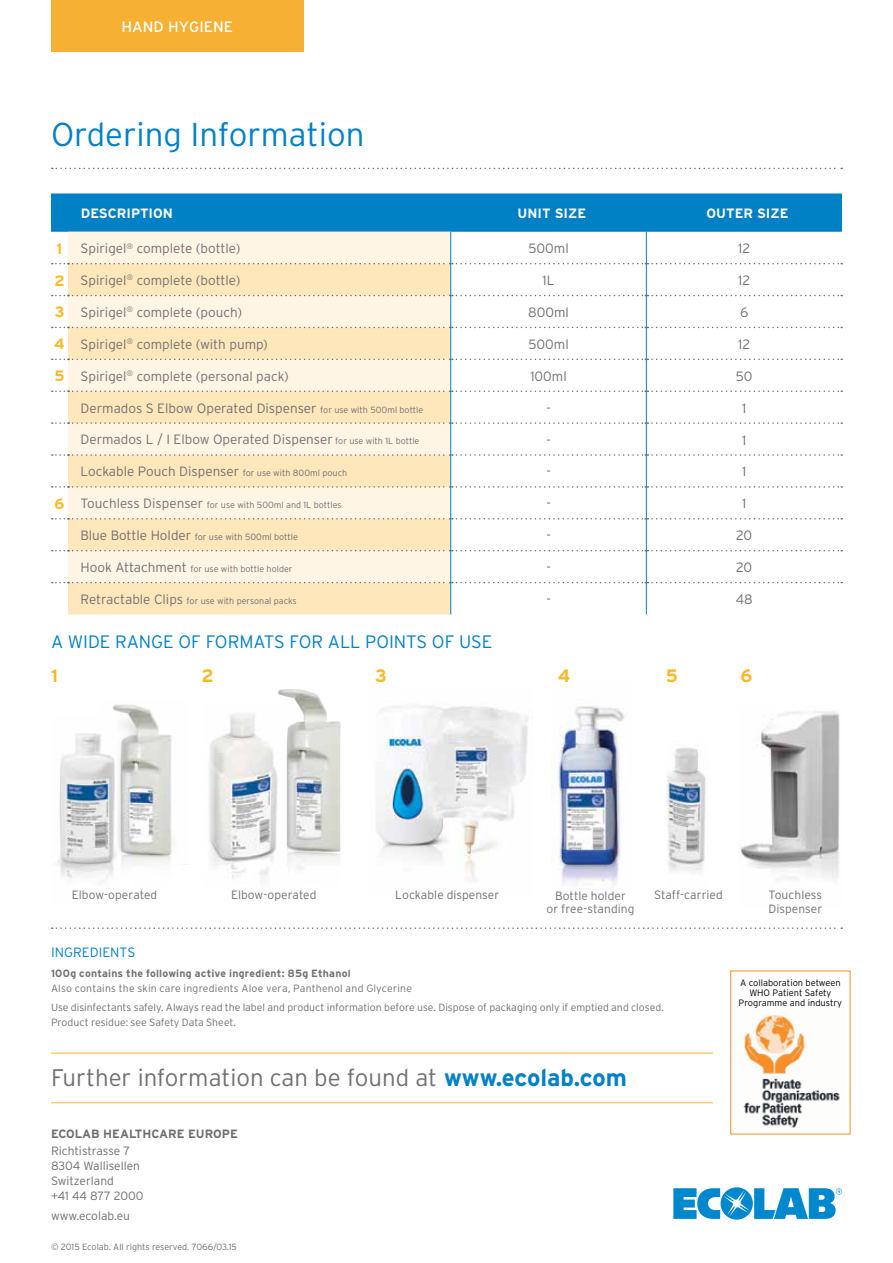
<style>
.page{position:relative;width:893px;height:1263px;background:#fff}
.page>*{position:absolute;margin:0;border:0;box-sizing:border-box;transform-origin:0 0}
.t1{font:300 33px "Interstate";color:#0081c6}
.t2{font:300 24px "Interstate";color:#717073}
.t3{font:300 18px "Interstate";letter-spacing:-.005em;color:#0081c6}
.t4{font:700 18px "Interstate";color:#fdb924}
.t5{font:15px "Interstate";color:#fff}
.t6{font:300 13.5px "Interstate";color:#717073}
.t7{font:700 13.5px "Interstate";color:#fff}
.t8{font:300 13.5px "Interstate";letter-spacing:.005em;color:#0081c6}
.t9{font:300 12px/13.5px "Interstate";letter-spacing:.005em;color:#717073;text-align:center}
.t10{font:300 12px/15px "Interstate";color:#6d6e71}
.t11{font:700 12px "Interstate";color:#6d6e71}
.t12{font:300 10.5px/19.2px "Interstate";letter-spacing:.005em;color:#717073}
.t13{font:700 10.5px "Interstate";letter-spacing:.02em;color:#717073}
.t14{font:300 9.3px/10.2px "Interstate";color:#000;text-align:center}
.t15{font:300 9px "Interstate";color:#717073}
.t16{font:300 9px "Interstate";color:#6d6e71}
.s1{font-weight:700;font-size:15px;color:#fdb924}
.s2{font-size:9px}
.s3{font-size:13.5px}
.s4{font-weight:700;color:#0081c6}
</style>
<div class="page">
<img style="left:666px;top:747px;width:40px;height:125px">
<img style="left:741px;top:711px;width:99px;height:170px">
<img style="left:551px;top:706px;width:74px;height:179px">
<img style="left:112px;top:704px;width:60px;height:161px">
<img style="left:57px;top:715px;width:60px;height:166px">
<div style="left:51px;top:193px;width:791px;height:39px;background:#0081c6"></div>
<div style="left:68px;top:232px;width:382px;height:286px;background:#fff5e5"></div>
<svg style="left:68px;top:264px;width:382px;height:222px;background:#feeccd"></svg>
<svg style="left:52px;top:263px;width:790px;height:1px"></svg>
<svg style="left:52px;top:295px;width:790px;height:1px"></svg>
<svg style="left:52px;top:327px;width:790px;height:1px"></svg>
<svg style="left:52px;top:359px;width:790px;height:1px"></svg>
<svg style="left:52px;top:390px;width:790px;height:2px"></svg>
<svg style="left:52px;top:422px;width:790px;height:2px"></svg>
<svg style="left:52px;top:454px;width:790px;height:2px"></svg>
<svg style="left:52px;top:486px;width:790px;height:2px"></svg>
<svg style="left:52px;top:518px;width:790px;height:96px"></svg>
<hr style="left:450px;top:232px;width:1px;height:32px;background:#0081c6">
<hr style="left:646px;top:232px;width:1px;height:32px;background:#0081c6">
<hr style="left:450px;top:264px;width:1px;height:32px;background:#0081c6">
<hr style="left:646px;top:264px;width:1px;height:32px;background:#0081c6">
<hr style="left:450px;top:296px;width:1px;height:31px;background:#0081c6">
<hr style="left:646px;top:296px;width:1px;height:31px;background:#0081c6">
<hr style="left:450px;top:327px;width:1px;height:32px;background:#0081c6">
<hr style="left:646px;top:327px;width:1px;height:32px;background:#0081c6">
<hr style="left:450px;top:359px;width:1px;height:32px;background:#0081c6">
<hr style="left:646px;top:359px;width:1px;height:32px;background:#0081c6">
<hr style="left:450px;top:391px;width:1px;height:32px;background:#0081c6">
<hr style="left:646px;top:391px;width:1px;height:32px;background:#0081c6">
<hr style="left:450px;top:423px;width:1px;height:32px;background:#0081c6">
<hr style="left:646px;top:423px;width:1px;height:32px;background:#0081c6">
<hr style="left:450px;top:455px;width:1px;height:32px;background:#0081c6">
<hr style="left:646px;top:455px;width:1px;height:32px;background:#0081c6">
<hr style="left:450px;top:487px;width:1px;height:32px;background:#0081c6">
<hr style="left:646px;top:487px;width:1px;height:32px;background:#0081c6">
<hr style="left:450px;top:519px;width:1px;height:32px;background:#0081c6">
<hr style="left:646px;top:519px;width:1px;height:32px;background:#0081c6">
<hr style="left:450px;top:551px;width:1px;height:32px;background:#0081c6">
<hr style="left:646px;top:551px;width:1px;height:32px;background:#0081c6">
<hr style="left:450px;top:583px;width:1px;height:31px;background:#0081c6">
<hr style="left:646px;top:583px;width:1px;height:31px;background:#0081c6">
<svg style="left:52px;top:927px;width:790px;height:2px"></svg>
<img style="left:376px;top:705px;width:153px;height:175px">
<img style="left:209px;top:713px;width:69px;height:166px">
<img style="left:278px;top:689px;width:63px;height:180px">
<svg style="left:52px;top:168px;width:790px;height:1px"></svg>
<hr style="left:51px;top:1102px;width:662px;height:1px;background:#fdb924">
<hr style="left:51px;top:1053px;width:662px;height:1px;background:#fdb924">
<img style="left:743px;top:1015px;width:97px;height:113px">
<svg style="left:673px;top:1187px;width:169px;height:32px"></svg>
<div style="left:51px;top:0;width:252px;height:51px;background:#f6b033"></div>
<p class="t5" style="left:121px;top:18px;width:113px">HAND HYGIENE</p>
<h1 class="t1" style="left:51px;top:116px;width:315px">Ordering Information</h1>
<p class="t7" style="left:81px;top:206px;width:94px">DESCRIPTION</p>
<p class="t7" style="left:518px;top:206px;width:70px">UNIT SIZE</p>
<p class="t7" style="left:706px;top:206px;width:84px">OUTER SIZE</p>
<p class="t6" style="left:57px;top:241px;width:185px"><span class="s1">1</span> Spirigel<sup>®</sup> complete (bottle)</p>
<p class="t6" style="left:528px;top:241px;width:42px">500ml</p>
<p class="t6" style="left:738px;top:241px;width:13px">12</p>
<p class="t6" style="left:54px;top:273px;width:187px"><span class="s1">2</span> Spirigel<sup>®</sup> complete (bottle)</p>
<p class="t6" style="left:543px;top:273px;width:13px">1L</p>
<p class="t6" style="left:738px;top:273px;width:13px">12</p>
<p class="t6" style="left:55px;top:305px;width:189px"><span class="s1">3</span> Spirigel<sup>®</sup> complete (pouch)</p>
<p class="t6" style="left:528px;top:305px;width:42px">800ml</p>
<p class="t6" style="left:740px;top:305px;width:10px">6</p>
<p class="t6" style="left:54px;top:336px;width:215px"><span class="s1">4</span> Spirigel<sup>®</sup> complete (with pump)</p>
<p class="t6" style="left:528px;top:336px;width:42px">500ml</p>
<p class="t6" style="left:738px;top:336px;width:13px">12</p>
<p class="t6" style="left:55px;top:368px;width:236px"><span class="s1">5</span> Spirigel<sup>®</sup> complete (personal pack)</p>
<p class="t6" style="left:530px;top:368px;width:38px">100ml</p>
<p class="t6" style="left:736px;top:368px;width:18px">50</p>
<p class="t6" style="left:81px;top:400px;width:344px">Dermados S Elbow Operated Dispenser <span class="s2">for use with 500ml bottle</span></p>
<p class="t6" style="left:546px;top:400px;width:6px">-</p>
<p class="t6" style="left:742px;top:400px;width:6px">1</p>
<p class="t6" style="left:81px;top:432px;width:340px">Dermados L / I Elbow Operated Dispenser <span class="s2">for use with 1L bottle</span></p>
<p class="t6" style="left:546px;top:432px;width:6px">-</p>
<p class="t6" style="left:742px;top:432px;width:6px">1</p>
<p class="t6" style="left:81px;top:464px;width:268px">Lockable Pouch Dispenser <span class="s2">for use with 800ml pouch</span></p>
<p class="t6" style="left:546px;top:464px;width:6px">-</p>
<p class="t6" style="left:742px;top:464px;width:6px">1</p>
<p class="t15" style="left:55px;top:500px;width:289px"><span class="s1">6</span> <span class="s3">Touchless Dispenser</span> for use with 500ml and 1L bottles</p>
<p class="t6" style="left:546px;top:496px;width:6px">-</p>
<p class="t6" style="left:742px;top:496px;width:6px">1</p>
<p class="t15" style="left:81px;top:532px;width:219px"><span class="s3">Blue Bottle Holder</span> for use with 500ml bottle</p>
<p class="t6" style="left:546px;top:528px;width:6px">-</p>
<p class="t6" style="left:736px;top:528px;width:18px">20</p>
<p class="t15" style="left:81px;top:564px;width:214px"><span class="s3">Hook Attachment</span> for use with bottle holder</p>
<p class="t6" style="left:546px;top:560px;width:6px">-</p>
<p class="t6" style="left:736px;top:560px;width:18px">20</p>
<p class="t15" style="left:81px;top:596px;width:218px"><span class="s3">Retractable Clips</span> for use with personal packs</p>
<p class="t6" style="left:546px;top:592px;width:6px">-</p>
<p class="t6" style="left:736px;top:592px;width:18px">48</p>
<h3 class="t3" style="left:51px;top:631px;width:443px">A WIDE RANGE OF FORMATS FOR ALL POINTS OF USE</h3>
<h3 class="t4" style="left:51px;top:665px;width:8px">1</h3>
<h3 class="t4" style="left:202px;top:665px;width:14px">2</h3>
<h3 class="t4" style="left:375px;top:665px;width:13px">3</h3>
<h3 class="t4" style="left:558px;top:665px;width:14px">4</h3>
<h3 class="t4" style="left:666px;top:665px;width:14px">5</h3>
<h3 class="t4" style="left:740px;top:665px;width:13px">6</h3>
<p class="t9" style="left:72px;top:888px;width:87px">Elbow-operated</p>
<p class="t9" style="left:231px;top:888px;width:87px">Elbow-operated</p>
<p class="t9" style="left:395px;top:888px;width:106px">Lockable dispenser</p>
<p class="t9" style="left:547px;top:889px;width:89px">Bottle holder<br>or free-standing</p>
<p class="t9" style="left:654px;top:888px;width:70px">Staff-carried</p>
<p class="t9" style="left:768px;top:888px;width:55px;text-align:left">Touchless<br>Dispenser</p>
<p class="t8" style="left:51px;top:945px;width:86px">INGREDIENTS</p>
<p class="t13" style="left:51px;top:967px;width:301px">100g contains the following active ingredient: 85g Ethanol</p>
<p class="t12" style="left:51px;top:978px;width:614px">Also contains the skin care ingredients Aloe vera, Panthenol and Glycerine<br>Use disinfectants safely. Always read the label and product information before use. Dispose of packaging only if emptied and closed.</p>
<p class="t12" style="left:51px;top:1012px;width:186px">Product residue: see Safety Data Sheet.</p>
<h2 class="t2" style="left:51px;top:1064px;width:577px">Further information can be found at <span class="s4">www.ecolab.com</span></h2>
<p class="t11" style="left:51px;top:1127px;width:188px">ECOLAB HEALTHCARE EUROPE</p>
<p class="t10" style="left:51px;top:1143px;width:94px">Richtistrasse 7<br>8304 Wallisellen<br>Switzerland<br>+41 44 877 2000</p>
<p class="t10" style="left:51px;top:1208px;width:80px">www.ecolab.eu</p>
<p class="t16" style="left:51px;top:1242px;width:187px">© 2015 Ecolab. All rights reserved. 7066/03.15</p>
<p class="t14" style="left:739px;top:977px;width:105px">A collaboration between<br>WHO Patient Safety<br>Programme and industry</p>
</div>
